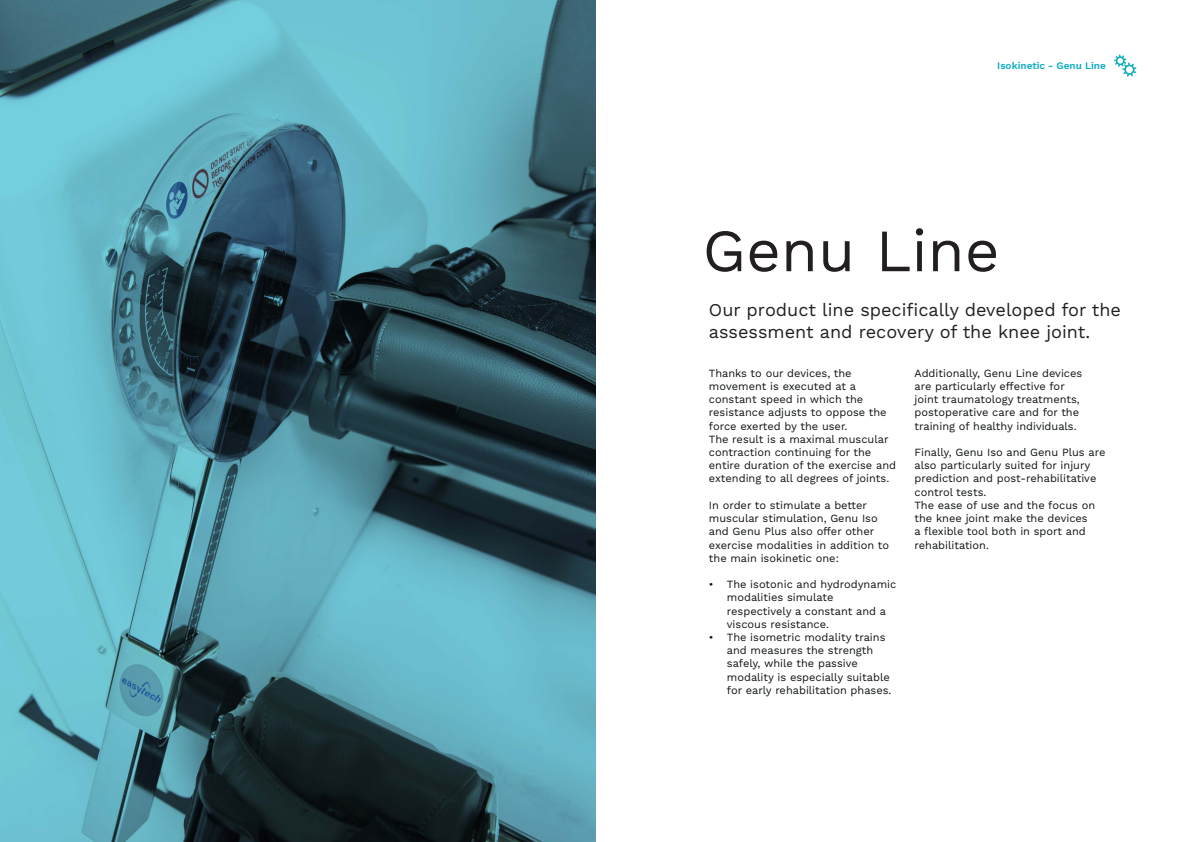
<style>
.page{position:relative;width:1191px;height:842px;background:#fff}
.page>*{position:absolute;margin:0;border:0;box-sizing:border-box;transform-origin:0 0}
.t1{font:60px "Work Sans";color:#231f20}
.t2{font:18px/21.6px "Work Sans";color:#231f20}
.t3{font:11px/13.2px "Work Sans";color:#0f1313}
.t4{font:600 10px "Work Sans";color:#10adc2}
</style>
<div class="page">
<svg style="left:1114px;top:55px;width:22px;height:22px"></svg>
<img style="left:0;top:0;width:595px;height:842px">
<p class="t4" style="left:997px;top:60px;width:110px">Isokinetic - Genu Line</p>
<h1 class="t1" style="left:702px;top:215px;width:298px">Genu Line</h1>
<h2 class="t2" style="left:709px;top:300px;width:414px">Our product line specifically developed for the assessment and recovery of the knee joint.</h2>
<p class="t3" style="left:709px;top:367px;width:189px">Thanks to our devices, the movement is executed at a constant speed in which the resistance adjusts to oppose the force exerted by the user.<br>The result is a maximal muscular contraction continuing for the entire duration of the exercise and extending to all degrees of joints.</p>
<p class="t3" style="left:709px;top:499px;width:182px">In order to stimulate a better muscular stimulation, Genu Iso and Genu Plus also offer other exercise modalities in addition to the main isokinetic one:</p>
<p class="t3" style="left:727px;top:578px;width:171px;text-indent:-18px">• The isotonic and hydrodynamic modalities simulate respectively a constant and a viscous resistance.</p>
<p class="t3" style="left:727px;top:631px;width:166px;text-indent:-18px">• The isometric modality trains and measures the strength safely, while the passive modality is especially suitable for early rehabilitation phases.</p>
<p class="t3" style="left:914px;top:367px;width:169px">Additionally, Genu Line devices are particularly effective for joint traumatology treatments, postoperative care and for the training of healthy individuals.</p>
<p class="t3" style="left:914px;top:446px;width:192px">Finally, Genu Iso and Genu Plus are also particularly suited for injury prediction and post-rehabilitative control tests.<br>The ease of use and the focus on the knee joint make the devices<br>a flexible tool both in sport and rehabilitation.</p>
</div>
